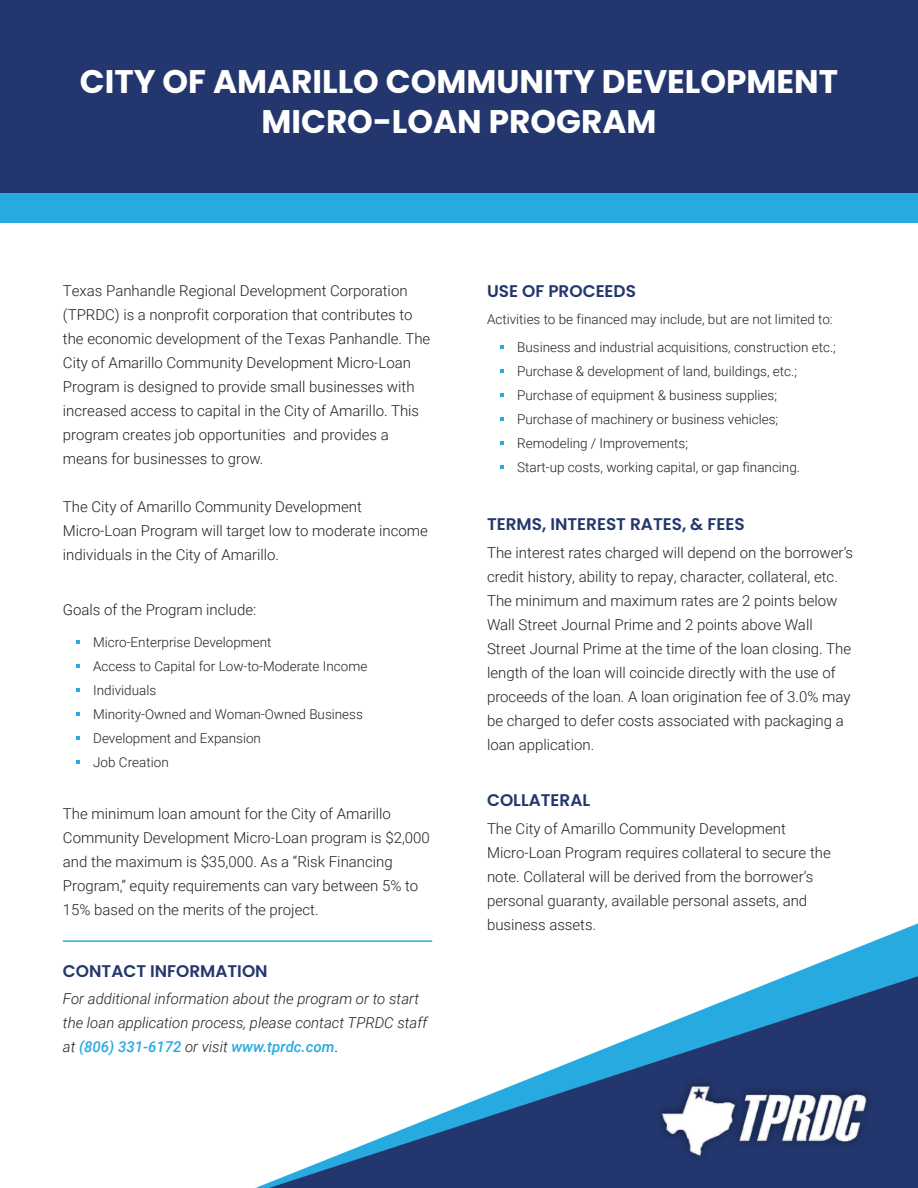
<style>
.page{position:relative;width:918px;height:1188px;background:#fff}
.page>*{position:absolute;margin:0;border:0;box-sizing:border-box;transform-origin:0 0}
.t1{font:700 32.7px/39.2px "Poppins";color:#fff;text-align:center}
.t2{font:600 16.95px "Poppins";color:#23376e}
.t3{font:300 15px/24px "Roboto";color:#231f20}
.t4{font:italic 300 15px/24px "Roboto";color:#231f20}
.t5{font:300 13.5px/24px "Roboto";color:#231f20}
.s1{font-weight:500;color:#26aae0}
.s2{font-style:normal;color:#000}
</style>
<div class="page">
<svg style="left:76px;top:736px;width:4px;height:4px"></svg>
<svg style="left:76px;top:760px;width:4px;height:4px"></svg>
<svg style="left:76px;top:640px;width:4px;height:4px"></svg>
<svg style="left:76px;top:664px;width:4px;height:4px"></svg>
<svg style="left:76px;top:712px;width:4px;height:4px"></svg>
<svg style="left:76px;top:688px;width:4px;height:4px"></svg>
<svg style="left:500px;top:345px;width:4px;height:4px"></svg>
<svg style="left:500px;top:369px;width:4px;height:4px"></svg>
<svg style="left:500px;top:465px;width:4px;height:4px"></svg>
<svg style="left:500px;top:417px;width:4px;height:4px"></svg>
<svg style="left:500px;top:441px;width:4px;height:4px"></svg>
<svg style="left:500px;top:393px;width:4px;height:4px"></svg>
<div style="left:0;top:0;width:918px;height:223px;background:#26aae0"></div>
<div style="left:0;top:0;width:918px;height:193px;background:#23376e"></div>
<hr style="left:63px;top:940px;width:369px;height:2px;background:#26aae0">
<svg style="left:255px;top:923px;width:663px;height:265px"></svg>
<svg style="left:269px;top:976px;width:649px;height:212px"></svg>
<img style="left:654px;top:1075px;width:221px;height:88px">
<h1 class="t1" style="left:80px;top:63px;width:760px">CITY OF AMARILLO COMMUNITY DEVELOPMENT<br>MICRO-LOAN PROGRAM</h1>
<p class="t3" style="left:63px;top:278px;width:369px">Texas Panhandle Regional Development Corporation (TPRDC) is a nonprofit corporation that contributes to the economic development of the Texas Panhandle. The City of Amarillo Community Development Micro-Loan Program is designed to provide small businesses with increased access to capital in the City of Amarillo. This program creates job opportunities and provides a means for businesses to grow.</p>
<p class="t3" style="left:63px;top:494px;width:366px">The City of Amarillo Community Development<br>Micro-Loan Program will target low to moderate income individuals in the City of Amarillo.</p>
<p class="t3" style="left:63px;top:597px;width:195px">Goals of the Program include:</p>
<p class="t5" style="left:93px;top:629px;width:276px">Micro-Enterprise Development<br>Access to Capital for Low-to-Moderate Income<br>Individuals<br>Minority-Owned and Woman-Owned Business<br>Development and Expansion<br>Job Creation</p>
<p class="t3" style="left:63px;top:801px;width:368px">The minimum loan amount for the City of Amarillo Community Development Micro-Loan program is $2,000 and the maximum is $35,000. As a “Risk Financing Program,” equity requirements can vary between 5% to 15% based on the merits of the project.</p>
<p class="t2" style="left:63px;top:961px;width:206px">CONTACT INFORMATION</p>
<p class="t4" style="left:63px;top:986px;width:366px">For additional information about the program or to start the loan application process, please contact TPRDC staff at <span class="s1">(806) 331-6172</span> or visit <span class="s1">www.tprdc.com</span><span class="s2">.</span></p>
<p class="t2" style="left:487px;top:281px;width:150px">USE OF PROCEEDS</p>
<p class="t5" style="left:487px;top:304px;width:350px;line-height:28.7px;text-align:right">Activities to be financed may include, but are not limited to:<br>Business and industrial acquisitions, construction etc.;</p>
<p class="t5" style="left:517px;top:359px;width:284px">Purchase &amp; development of land, buildings, etc.; Purchase of equipment &amp; business supplies; Purchase of machinery or business vehicles; Remodeling / Improvements;<br>Start-up costs, working capital, or gap financing.</p>
<p class="t2" style="left:487px;top:515px;width:259px">TERMS, INTEREST RATES, &amp; FEES</p>
<p class="t3" style="left:487px;top:540px;width:368px">The interest rates charged will depend on the borrower’s credit history, ability to repay, character, collateral, etc.<br>The minimum and maximum rates are 2 points below Wall Street Journal Prime and 2 points above Wall Street Journal Prime at the time of the loan closing. The length of the loan will coincide directly with the use of proceeds of the loan. A loan origination fee of 3.0% may be charged to defer costs associated with packaging a loan application.</p>
<p class="t2" style="left:487px;top:790px;width:105px">COLLATERAL</p>
<p class="t3" style="left:487px;top:816px;width:345px">The City of Amarillo Community Development Micro-Loan Program requires collateral to secure the note. Collateral will be derived from the borrower’s personal guaranty, available personal assets, and business assets.</p>
</div>
